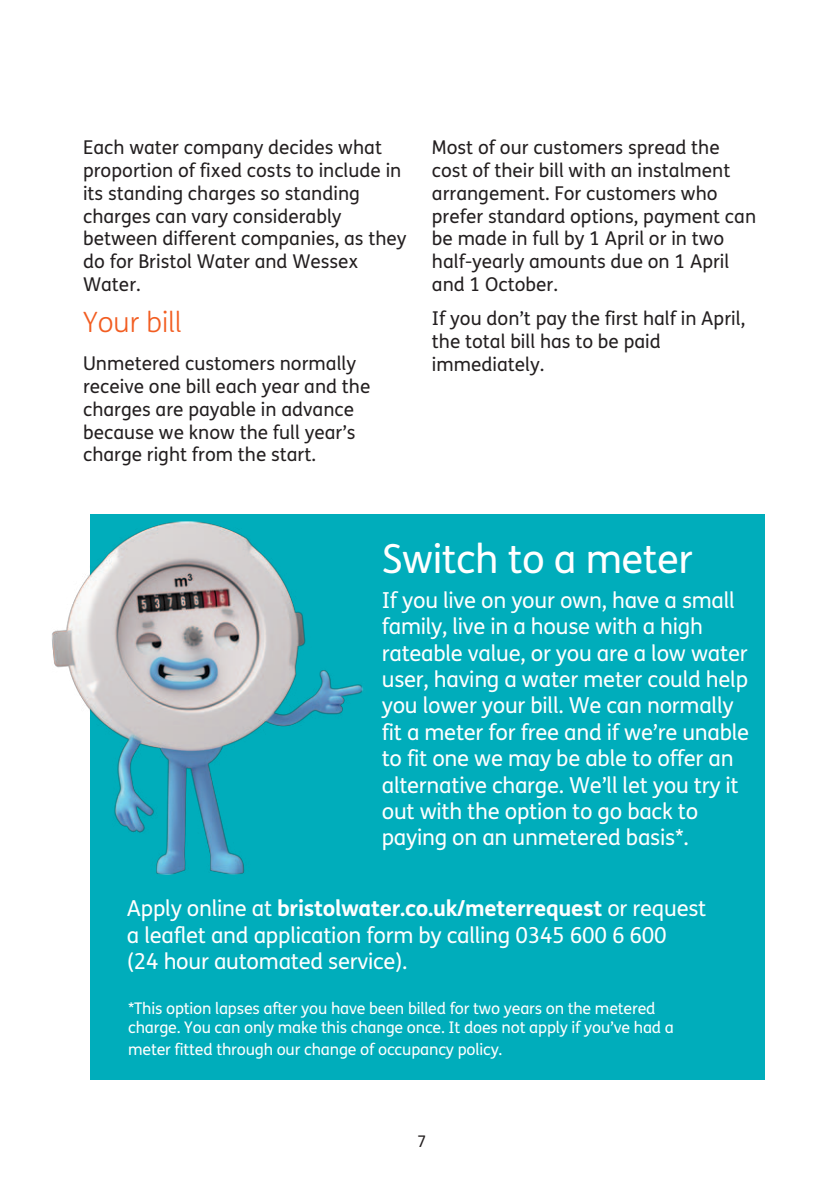
<style>
.page{position:relative;width:840px;height:1191px;background:#fff}
.page>*{position:absolute;margin:0;border:0;box-sizing:border-box;transform-origin:0 0}
.t1{font:40px "FS Me";letter-spacing:-.01em;color:#fff}
.t2{font:300 28px "FS Me";color:#f25d21}
.t3{font:22px/26.4px "FS Me";letter-spacing:-.01em;color:#fff}
.t4{font:700 22px "FS Me";letter-spacing:-.01em;color:#fff}
.t5{font:19px/22.8px "FS Me";color:#231f20}
.t6{font:16px/19.2px "FS Me";letter-spacing:-.01em;color:#fff}
.t7{font:16px "FS Me";color:#231f20}
.s1{font-weight:400}
</style>
<div class="page">
<div style="left:90px;top:514px;width:674px;height:565px;background:#00adbb"></div>
<img style="left:52px;top:521px;width:311px;height:354px">
<p class="t5" style="left:83px;top:138px;width:325px">Each water company decides what proportion of fixed costs to include in its standing charges so standing charges can vary considerably between different companies, as they do for Bristol Water and Wessex<br>Water.</p>
<p class="t2" style="left:83px;top:311px;width:100px">Your bill</p>
<p class="t5" style="left:83px;top:354px;width:289px">Unmetered customers normally receive one bill each year and the charges are payable in advance because we know the full year’s charge right from the start.</p>
<p class="t5" style="left:431px;top:138px;width:325px">Most of our customers spread the cost of their bill with an instalment arrangement. For customers who prefer standard options, payment can be made in full by 1 April or in two half-yearly amounts due on 1 April and 1 October.</p>
<p class="t5" style="left:431px;top:309px;width:314px">If you don’t pay the first half in April, the total bill has to be paid immediately.</p>
<p class="t1" style="left:381px;top:543px;width:312px">Switch to a meter</p>
<p class="t3" style="left:381px;top:589px;width:369px">If you live on your own, have a small family, live in a house with a high rateable value, or you are a low water user, having a water meter could help you lower your bill. We can normally fit a meter for free and if we’re unable to fit one we may be able to offer an alternative charge. We’ll let you try it out with the option to go back to paying on an unmetered basis*.</p>
<p class="t4" style="left:127px;top:899px;width:580px"><span class="s1">Apply online at</span> bristolwater.co.uk/meterrequest <span class="s1">or request</span></p>
<p class="t3" style="left:127px;top:923px;width:541px">a leaflet and application form by calling 0345 600 6 600</p>
<p class="t3" style="left:127px;top:950px;width:282px">(24 hour automated service).</p>
<p class="t6" style="left:128px;top:1000px;width:547px">*This option lapses after you have been billed for two years on the metered charge. You can only make this change once. It does not apply if you’ve had a</p>
<p class="t6" style="left:128px;top:1041px;width:375px">meter fitted through our change of occupancy policy.</p>
<p class="t7" style="left:417px;top:1135px;width:11px">7</p>
</div>
